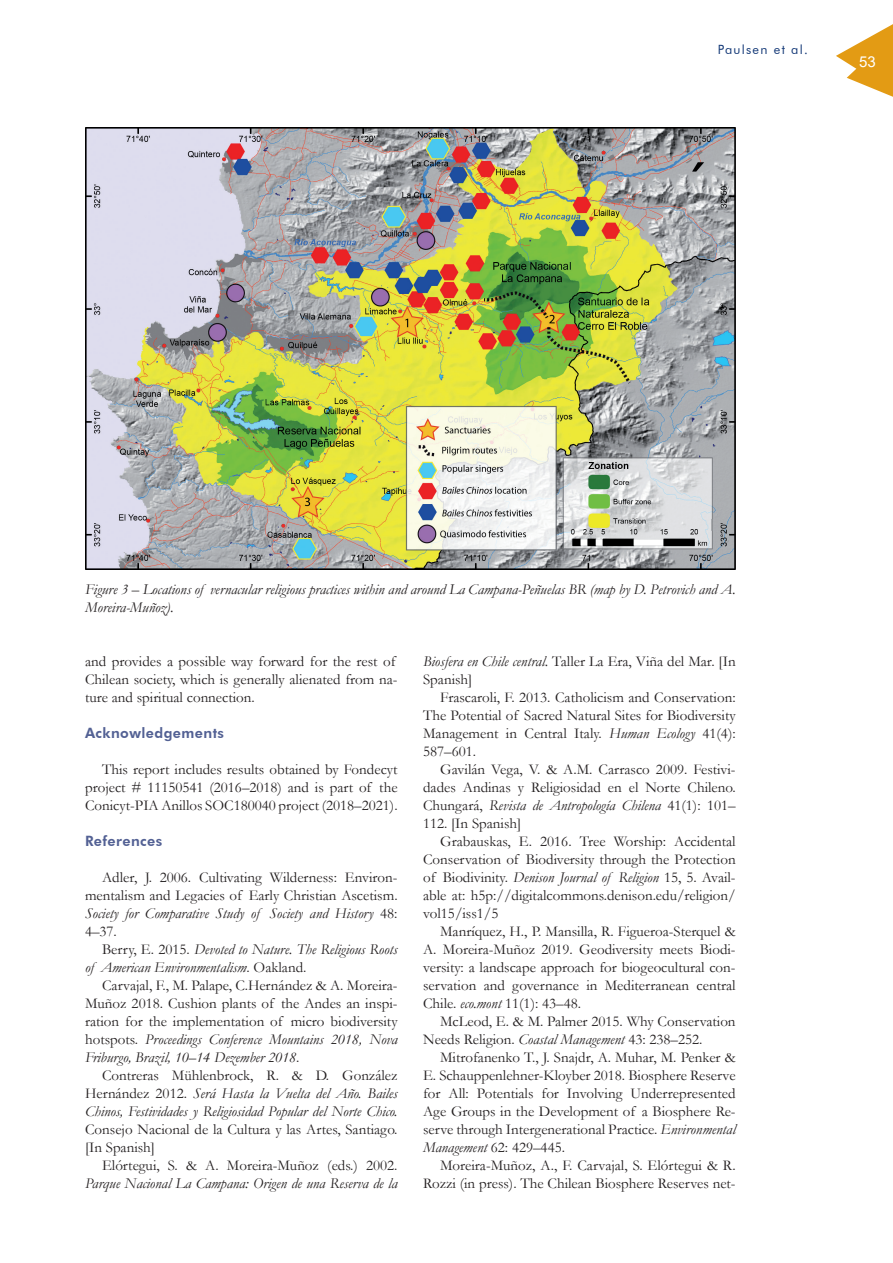
<style>
.page{position:relative;width:893px;height:1263px;background:#fff}
.page>*{position:absolute;margin:0;border:0;box-sizing:border-box;transform-origin:0 0}
.t1{font:15px/18px "Garamond";color:#231f20;text-align:justify}
.t2{font:italic 15px/18px "Garamond";color:#231f20}
.t3{font:15px "Arial";color:#fff}
.t4{font:800 14.25px "Futura BT";letter-spacing:.03em;color:#536194}
.t5{font:12.75px "Futura BT";letter-spacing:.1em;color:#143977}
.s1{font-style:italic}
.s2{font-style:normal}
</style>
<div class="page">
<svg style="left:836px;top:24px;width:57px;height:73px"></svg>
<img style="left:85px;top:128px;width:651px;height:441px">
<p class="t5" style="left:718px;top:42px;width:91px">Paulsen et al.</p>
<p class="t3" style="left:859px;top:51px;width:18px">53</p>
<p class="t2" style="left:85px;top:580px;width:652px">Figure 3 – Locations of vernacular religious practices within and around La Campana-Peñuelas BR (map by D. Petrovich and A.<br>Moreira-Muñoz).</p>
<p class="t1" style="left:85px;top:652px;width:314px;text-align:left">and provides a possible way forward for the rest of<br>Chilean society, which is generally alienated from na&shy;ture and spiritual connection.</p>
<p class="t4" style="left:85px;top:724px;width:141px">Acknowledgements</p>
<p class="t1" style="left:85px;top:760px;width:314px;text-indent:17px">This report includes results obtained by Fondecyt project # 11150541 (2016–2018) and is part of the Conicyt-PIA Anillos SOC180040 project (2018–2021).</p>
<p class="t4" style="left:85px;top:832px;width:79px">References</p>
<p class="t1" style="left:85px;top:868px;width:314px;text-indent:17px">Adler, J. 2006. Cultivating Wilderness: Environ&shy;mentalism and Legacies of Early Christian Ascetism.<br><span class="s1">Society for Comparative Study of Society and History</span> 48:<br>4–37.</p>
<p class="t2" style="left:85px;top:940px;width:314px;text-indent:17px"><span class="s2">Berry, E. 2015.</span> Devoted to Nature. The Religious Roots of American Environmentalism<span class="s2">. Oakland.</span></p>
<p class="t1" style="left:85px;top:976px;width:314px;text-indent:17px">Carvajal, F., M. Palape, C.Hernández &amp; A. Moreira-Muñoz 2018. Cushion plants of the Andes an inspi&shy;ration for the implementation of micro biodiversity hotspots. <span class="s1">Proceedings Conference Mountains 2018, Nova Friburgo, Brazil, 10–14 Dezember 2018</span>.</p>
<p class="t2" style="left:85px;top:1066px;width:314px;text-align:justify;text-indent:17px"><span class="s2">Contreras Mühlenbrock, R. &amp; D. González Hernández 2012.</span> Será Hasta la Vuelta del Año. Bailes Chinos, Festividades y Religiosidad Popular del Norte Chico.</p>
<p class="t1" style="left:85px;top:1120px;width:314px">Consejo Nacional de la Cultura y las Artes, Santiago. [In Spanish]</p>
<p class="t1" style="left:102px;top:1156px;width:297px">Elórtegui, S. &amp; A. Moreira-Muñoz (eds.) 2002.</p>
<p class="t2" style="left:85px;top:1174px;width:314px">Parque Nacional La Campana: Origen de una Reserva de la</p>
<p class="t1" style="left:423px;top:652px;width:314px"><span class="s1">Biosfera en Chile central.</span> Taller La Era, Viña del Mar. [In<br>Spanish]</p>
<p class="t1" style="left:423px;top:688px;width:314px;text-indent:17px">Frascaroli, F. 2013. Catholicism and Conservation:<br>The Potential of Sacred Natural Sites for Biodiversity Management in Central Italy. <span class="s1">Human Ecology</span> 41(4):<br>587–601.</p>
<p class="t1" style="left:423px;top:760px;width:314px;text-indent:17px">Gavilán Vega, V. &amp; A.M. Carrasco 2009. Festivi&shy;dades Andinas y Religiosidad en el Norte Chileno.<br>Chungará, <span class="s1">Revista de Antropología Chilena</span> 41(1): 101– 112. [In Spanish]</p>
<p class="t1" style="left:423px;top:832px;width:314px;text-indent:17px">Grabauskas, E. 2016. Tree Worship: Accidental Conservation of Biodiversity through the Protection of Biodivinity. <span class="s1">Denison Journal of Religion</span> 15, 5. Avail&shy;able at: h5p://digitalcommons.denison.edu/religion/ vol15/iss1/5</p>
<p class="t1" style="left:423px;top:922px;width:314px;text-indent:17px">Manríquez, H., P. Mansilla, R. Figueroa-Sterquel &amp; A. Moreira-Muñoz 2019. Geodiversity meets Biodi&shy;versity: a landscape approach for biogeocultural con&shy;servation and governance in Mediterranean central Chile. <span class="s1">eco.mont</span> 11(1): 43–48.</p>
<p class="t1" style="left:423px;top:1012px;width:314px;text-indent:17px">McLeod, E. &amp; M. Palmer 2015. Why Conservation<br>Needs Religion. <span class="s1">Coastal Management</span> 43: 238–252.</p>
<p class="t1" style="left:423px;top:1048px;width:314px;text-indent:17px">Mitrofanenko T., J. Snajdr, A. Muhar, M. Penker &amp; E. Schauppenlehner-Kloyber 2018. Biosphere Reserve for All: Potentials for Involving Underrepresented Age Groups in the Development of a Biosphere Re&shy;serve through Intergenerational Practice. <span class="s1">Environmental Management</span> 62: 429–445.</p>
<p class="t1" style="left:423px;top:1156px;width:314px;text-align:right">Moreira-Muñoz, A., F. Carvajal, S. Elórtegui &amp; R.<br>Rozzi (in press). The Chilean Biosphere Reserves net-</p>
</div>
